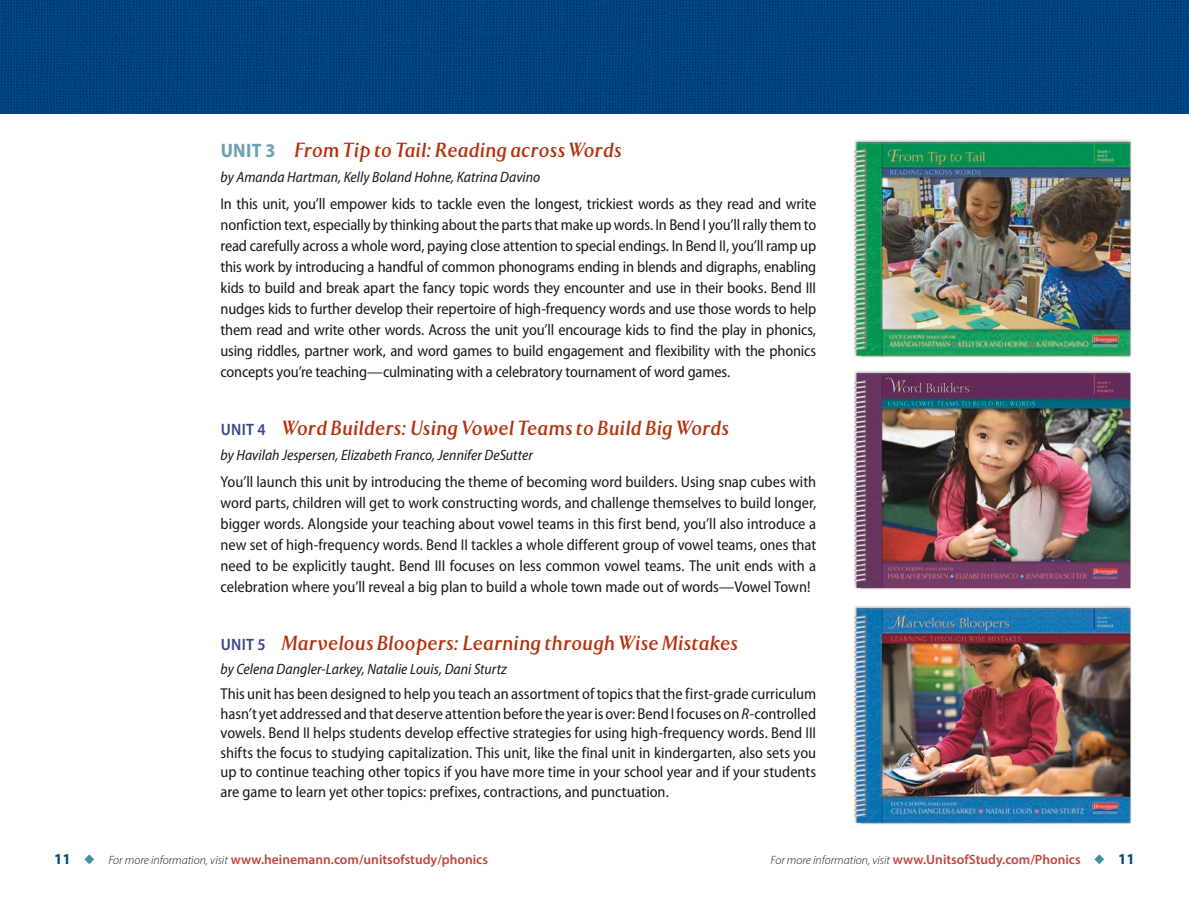
<style>
.page{position:relative;width:1189px;height:919px;background:#fff}
.page>*{position:absolute;margin:0;border:0;box-sizing:border-box;transform-origin:0 0}
.AUTHOR_BYLINES{font:italic 700 21px "TF Arrow";color:#b4310e}
.BASAL_TEXT{font:italic 700 21px "TF Arrow";letter-spacing:-.005em;color:#b4310e}
.B_HEADS{font:italic 700 21px "TF Arrow";color:#b4310e}
.BASAL_TEXT-2{font:semi-condensed 15.75px/21px "Myriad Pro";letter-spacing:-.005em;color:#1c1b1a;text-align:justify}
.AUTHOR_BYLINES-2{font:italic semi-condensed 15px "Myriad Pro";color:#1c1b1a}
.t1{font:600 13.5px "Myriad Pro";color:#c2443e}
.s1{font-family:"Myriad Pro";font-style:normal;font-stretch:semi-condensed;font-size:19.5px;color:#6ba2b1}
.s2{font-family:"Myriad Pro";font-weight:600;font-style:normal;font-stretch:semi-condensed;font-size:16.5px;color:#3a4888}
.s3{font-style:italic}
.s4{font-weight:700;font-size:15px;color:#004580}
.s5{color:#428f9f}
.s6{font-weight:300;font-style:italic;font-size:12px;color:#1c1b1a}
</style>
<div class="page">
<img style="left:854px;top:140px;width:277px;height:218px">
<img style="left:854px;top:371px;width:277px;height:219px">
<img style="left:854px;top:606px;width:277px;height:218px">
<img style="left:0;top:0;width:1188px;height:113px">
<p class="B_HEADS" style="left:221px;top:139px;width:402px"><span class="s1">UNIT 3</span> From Tip to Tail: Reading across Words</p>
<p class="AUTHOR_BYLINES-2" style="left:220px;top:168px;width:321px">by Amanda Hartman, Kelly Boland Hohne, Katrina Davino</p>
<p class="BASAL_TEXT-2" style="left:220px;top:193px;width:597px">In this unit, you’ll empower kids to tackle even the longest, trickiest words as they read and write nonfiction text, especially by thinking about the parts that make up words. In Bend I you’ll rally them to read carefully across a whole word, paying close attention to special endings. In Bend II, you’ll ramp up this work by introducing a handful of common phonograms ending in blends and digraphs, enabling kids to build and break apart the fancy topic words they encounter and use in their books. Bend III nudges kids to further develop their repertoire of high-frequency words and use those words to help them read and write other words. Across the unit you’ll encourage kids to find the play in phonics, using riddles, partner work, and word games to build engagement and flexibility with the phonics concepts you’re teaching—culminating with a celebratory tournament of word games.</p>
<p class="BASAL_TEXT" style="left:221px;top:416px;width:510px"><span class="s2">UNIT 4</span> Word Builders: Using Vowel Teams to Build Big Words</p>
<p class="AUTHOR_BYLINES-2" style="left:220px;top:445px;width:314px">by Havilah Jespersen, Elizabeth Franco, Jennifer DeSutter</p>
<p class="BASAL_TEXT-2" style="left:220px;top:471px;width:597px">You’ll launch this unit by introducing the theme of becoming word builders. Using snap cubes with word parts, children will get to work constructing words, and challenge themselves to build longer, bigger words. Alongside your teaching about vowel teams in this first bend, you’ll also introduce a new set of high-frequency words. Bend II tackles a whole different group of vowel teams, ones that need to be explicitly taught. Bend III focuses on less common vowel teams. The unit ends with a celebration where you’ll reveal a big plan to build a whole town made out of words—Vowel Town!</p>
<p class="AUTHOR_BYLINES" style="left:221px;top:631px;width:519px"><span class="s2">UNIT 5</span> Marvelous Bloopers: Learning through Wise Mistakes</p>
<p class="AUTHOR_BYLINES-2" style="left:220px;top:659px;width:288px">by Celena Dangler-Larkey, Natalie Louis, Dani Sturtz</p>
<p class="BASAL_TEXT-2" style="left:220px;top:684px;width:597px;line-height:19.5px">This unit has been designed to help you teach an assortment of topics that the first-grade curriculum hasn’t yet addressed and that deserve attention before the year is over: Bend I focuses on <span class="s3">R</span>-controlled vowels. Bend II helps students develop effective strategies for using high-frequency words. Bend III shifts the focus to studying capitalization. This unit, like the final unit in kindergarten, also sets you up to continue teaching other topics if you have more time in your school year and if your students are game to learn yet other topics: prefixes, contractions, and punctuation.</p>
<p class="t1" style="left:54px;top:850px;width:435px"><span class="s4">11</span> <span class="s5">◆</span> <span class="s6">For more information, visit</span> www.heinemann.com/unitsofstudy/phonics</p>
<p class="t1" style="left:770px;top:850px;width:366px"><span class="s6">For more information, visit</span> www.UnitsofStudy.com/Phonics <span class="s5">◆</span> <span class="s4">11</span></p>
</div>
